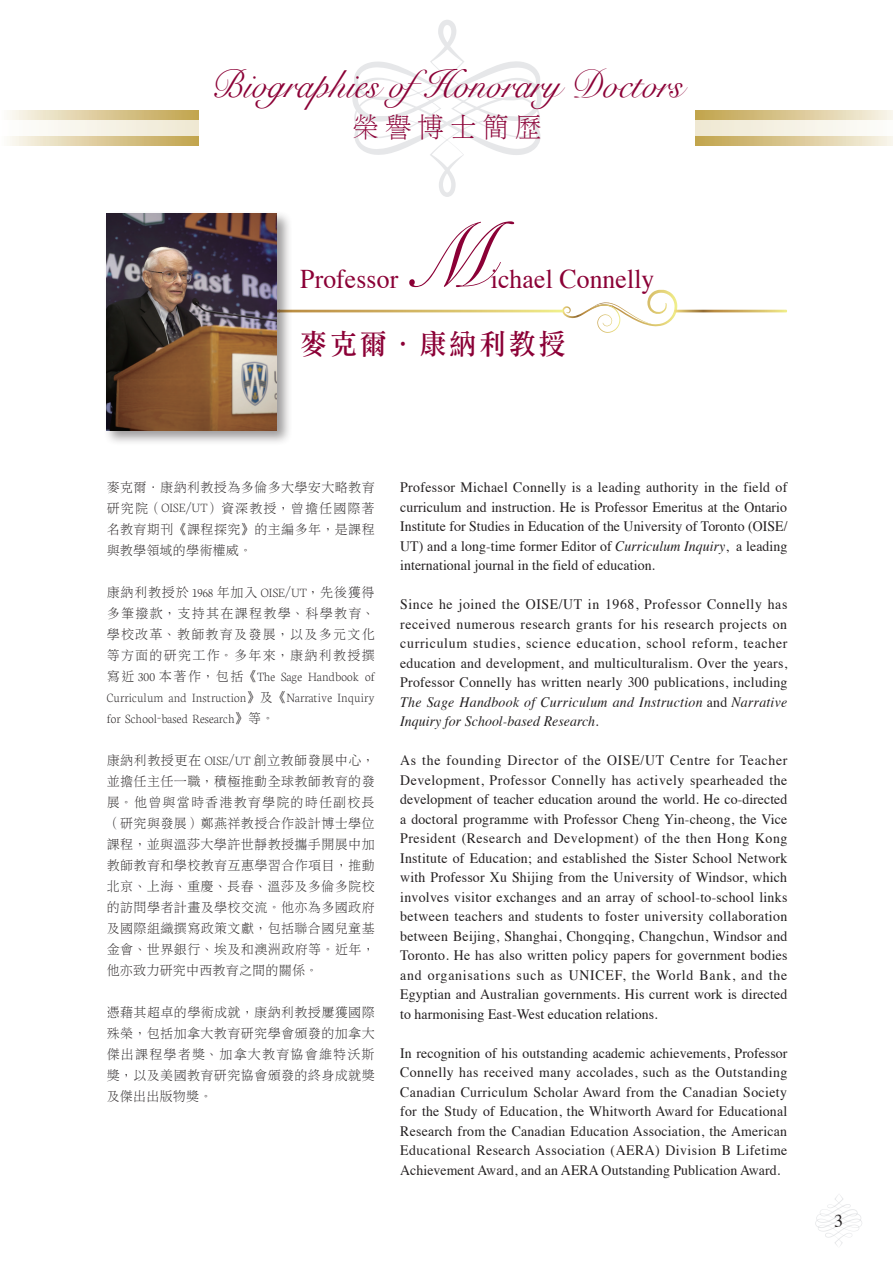
<style>
.page{position:relative;width:893px;height:1263px;background:#fff}
.page>*{position:absolute;margin:0;border:0;box-sizing:border-box;transform-origin:0 0}
.t1{font:90px "Snell Roundhand";color:#8b0036;scale:.95 1}
.t2{font:39px "Snell Roundhand";color:#8b0036;scale:.95 1}
.t3{font:28.5px "DF Li Song HK W5";letter-spacing:.1em;color:#8b0036;scale:.95 1}
.t4{font:28.5px "DF Li Song HK W3";letter-spacing:.2em;color:#8b0036;scale:.95 1}
.t5{font:27px "Times";letter-spacing:.005em;color:#8b0036;scale:.95 1}
.t6{font:18px "Times";color:#231f20}
.t7{font:14.4px/19.5px "Times";letter-spacing:.005em;color:#231f20;text-align:justify;scale:.96 1}
.t8{font:13.5px/21px "DF Li Song HK W3";letter-spacing:.025em;color:#231f20;text-align:justify}
.t9{font:200 13.5px/21px "Neuton";letter-spacing:.01em;color:#231f20;text-align:justify}
.s1{font-family:"Neuton";font-weight:200}
.s2{font-family:"DF Li Song HK W3";font-weight:400}
.s3{font-style:italic}
</style>
<div class="page">
<svg style="left:815px;top:1195px;width:47px;height:51px"></svg>
<svg style="left:352px;top:20px;width:189px;height:177px"></svg>
<svg style="left:127px;top:310px;width:436px;height:2px"></svg>
<svg style="left:562px;top:290px;width:225px;height:43px"></svg>
<div style="left:103px;top:210px;width:189px;height:236px;background:#231f20;opacity:.45"></div>
<img style="left:107px;top:213px;width:170px;height:217px">
<div style="left:696px;top:111px;width:197px;height:34px;background:linear-gradient(to right,#c0a249,#f7f3e7)"></div>
<div style="left:696px;top:120px;width:197px;height:16px;background:linear-gradient(to right,#efe8d2,#fdfdfb)"></div>
<div style="left:0;top:111px;width:198px;height:34px;background:linear-gradient(to right,#fcfaf5,#c1a24a)"></div>
<div style="left:0;top:120px;width:198px;height:16px;background:linear-gradient(to right,#fefffe,#efe8d2)"></div>
<h2 class="t2" style="left:211px;top:54px;width:498px">Biographies ofHonorary Doctors</h2>
<h3 class="t4" style="left:352px;top:112px;width:201px">榮譽博士簡歷</h3>
<h1 class="t1" style="left:405px;top:186px;width:91px">M</h1>
<h3 class="t5" style="left:491px;top:254px;width:174px">ichael Connelly</h3>
<h3 class="t3" style="left:300px;top:328px;width:281px">麥克爾．康納利教授</h3>
<h3 class="t5" style="left:300px;top:254px;width:105px">Professor</h3>
<p class="t8" style="left:107px;top:477px;width:269px">麥克爾．康納利教授為多倫多大學安大略教育研究院（<span class="s1">OISE</span>/<span class="s1">UT</span>）資深教授，曾擔任國際著名教育期刊《課程探究》的主編多年，是課程與教學領域的學術權威。</p>
<p class="t8" style="left:107px;top:582px;width:269px">康納利教授於 <span class="s1">1968</span> 年加入 <span class="s1">OISE</span>/<span class="s1">UT</span>，先後獲得多筆撥款，支持其在課程教學、科學教育、學校改革、教師教育及發展，以及多元文化等方面的研究工作。多年來，康納利教授撰</p>
<p class="t9" style="left:107px;top:666px;width:269px"><span class="s2">寫近</span> 300 <span class="s2">本著作，包括《</span>The Sage Handbook of Curriculum and Instruction<span class="s2">》及《</span>Narrative Inquiry for School<span class="s2">-</span>based Research<span class="s2">》等。</span></p>
<p class="t8" style="left:107px;top:750px;width:269px">康納利教授更在 <span class="s1">OISE</span>/<span class="s1">UT</span> 創立教師發展中心，並擔任主任一職，積極推動全球教師教育的發展。他曾與當時香港教育學院的時任副校長（研究與發展）鄭燕祥教授合作設計博士學位課程，並與溫莎大學許世靜教授攜手開展中加教師教育和學校教育互惠學習合作項目，推動北京、上海、重慶、長春、溫莎及多倫多院校的訪問學者計畫及學校交流。他亦為多國政府及國際組織撰寫政策文獻，包括聯合國兒童基金會、世界銀行、埃及和澳洲政府等。近年，他亦致力研究中西教育之間的關係。</p>
<p class="t8" style="left:107px;top:1002px;width:269px">憑藉其超卓的學術成就，康納利教授屢獲國際殊榮，包括加拿大教育研究學會頒發的加拿大傑出課程學者獎、加拿大教育協會維特沃斯獎，以及美國教育研究協會頒發的終身成就獎及傑出出版物獎。</p>
<p class="t7" style="left:400px;top:477px;width:405px">Professor Michael Connelly is a leading authority in the field of curriculum and instruction. He is Professor Emeritus at the Ontario Institute for Studies in Education of the University of Toronto (OISE/ UT) and a long-time former Editor of <span class="s3">Curriculum Inquiry</span>, a leading international journal in the field of education.</p>
<p class="t7" style="left:400px;top:594px;width:405px">Since he joined the OISE/UT in 1968, Professor Connelly has received numerous research grants for his research projects on curriculum studies, science education, school reform, teacher education and development, and multiculturalism. Over the years, Professor Connelly has written nearly 300 publications, including <span class="s3">The Sage Handbook of Curriculum and Instruction</span> and <span class="s3">Narrative Inquiry for School-based Research</span>.</p>
<p class="t7" style="left:400px;top:750px;width:405px">As the founding Director of the OISE/UT Centre for Teacher Development, Professor Connelly has actively spearheaded the development of teacher education around the world. He co-directed a doctoral programme with Professor Cheng Yin-cheong, the Vice President (Research and Development) of the then Hong Kong Institute of Education; and established the Sister School Network with Professor Xu Shijing from the University of Windsor, which involves visitor exchanges and an array of school-to-school links between teachers and students to foster university collaboration between Beijing, Shanghai, Chongqing, Changchun, Windsor and Toronto. He has also written policy papers for government bodies and organisations such as UNICEF, the World Bank, and the Egyptian and Australian governments. His current work is directed to harmonising East-West education relations.</p>
<p class="t7" style="left:400px;top:1042px;width:405px">In recognition of his outstanding academic achievements, Professor Connelly has received many accolades, such as the Outstanding Canadian Curriculum Scholar Award from the Canadian Society for the Study of Education, the Whitworth Award for Educational Research from the Canadian Education Association, the American Educational Research Association (AERA) Division B Lifetime Achievement Award, and an AERA Outstanding Publication Award.</p>
<p class="t6" style="left:834px;top:1204px;width:10px">3</p>
</div>
